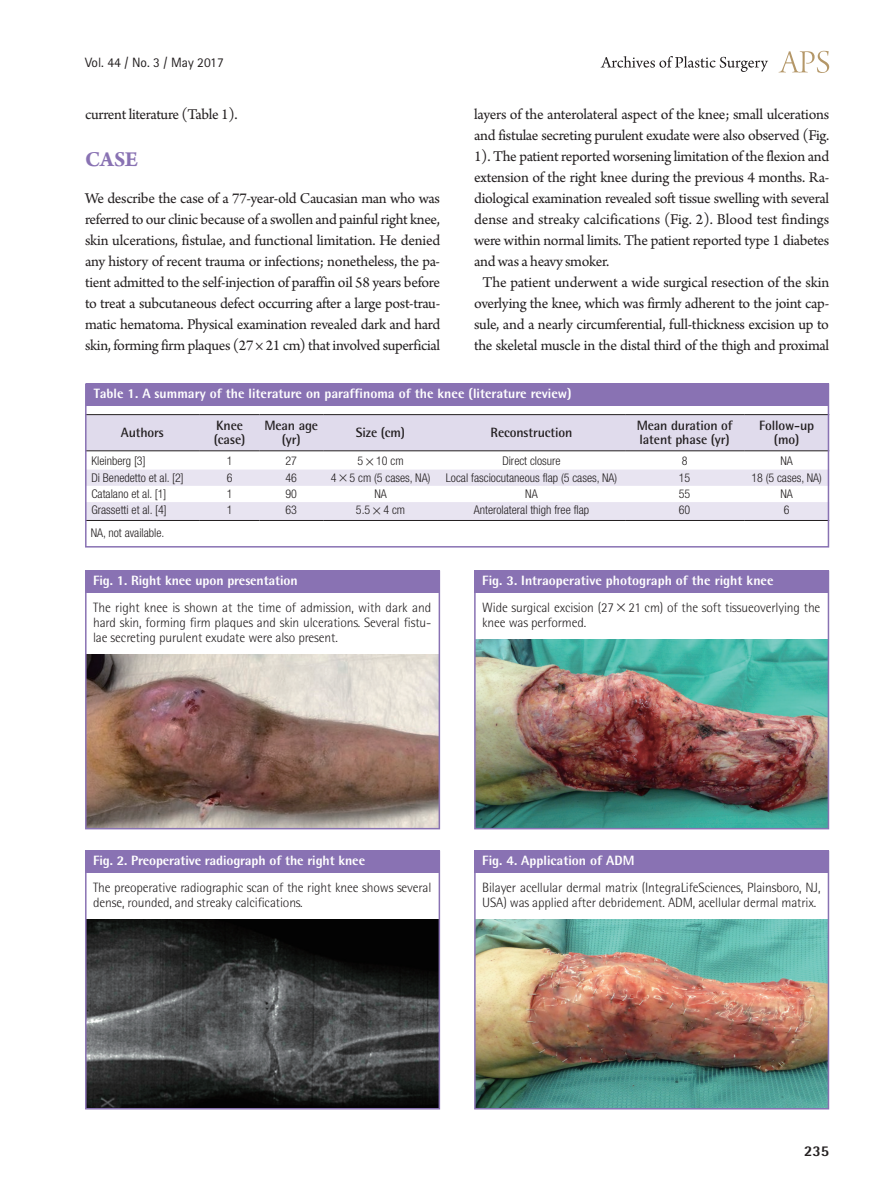
<style>
.page{position:relative;width:893px;height:1191px;background:#fff}
.page>*{position:absolute;margin:0;border:0;box-sizing:border-box;transform-origin:0 0}
.t1{font:700 22.5px "Arno Pro";color:#8972b3}
.t2{font:15.75px/21px "Arno Pro";letter-spacing:-.02em;color:#231f20;text-align:justify}
.t3{font:15.75px "Arno Pro";color:#231f20}
.t4{font:800 15px "Rotis Semi Sans Std";color:#231f20}
.t5{font:300 13.5px/15px "Rotis Semi Sans Std";letter-spacing:-.01em;color:#231f20}
.t6{font:800 13.5px "Rotis Semi Sans Std";color:#fff}
.t7{font:700 13.5px/14.2px "Rotis Semi Sans Std";letter-spacing:-.01em;color:#231f20}
.t8{font:13.5px "Rotis Sans Serif Std";color:#231f20}
.t9{font:300 condensed 12px "Helvetica Neue LT Std";color:#231f20}
.s1{font-family:"Dotum";font-weight:400;font-stretch:normal}
.s2{font-family:"Dotum";font-weight:400}
</style>
<div class="page">
<svg style="left:779px;top:51px;width:50px;height:22px"></svg>
<svg style="left:601px;top:56px;width:167px;height:16px"></svg>
<img style="left:88px;top:654px;width:349px;height:172px">
<div style="left:85px;top:570px;width:354px;height:23px;background:#8972b3"></div>
<div style="left:85px;top:570px;width:355px;height:259px;border:2px solid #8972b3"></div>
<img style="left:88px;top:919px;width:349px;height:187px">
<div style="left:85px;top:850px;width:354px;height:23px;background:#8972b3"></div>
<div style="left:85px;top:850px;width:355px;height:259px;border:2px solid #8972b3"></div>
<svg style="left:88px;top:415px;width:738px;height:105px"></svg>
<hr style="left:85px;top:520px;width:115px;height:1px;background:#231f20">
<hr style="left:200px;top:520px;width:59px;height:1px;background:#231f20">
<hr style="left:259px;top:520px;width:64px;height:1px;background:#231f20">
<hr style="left:323px;top:520px;width:115px;height:1px;background:#231f20">
<hr style="left:438px;top:520px;width:187px;height:1px;background:#231f20">
<hr style="left:625px;top:520px;width:119px;height:1px;background:#231f20">
<hr style="left:744px;top:520px;width:85px;height:1px;background:#231f20">
<hr style="left:85px;top:414px;width:115px;height:1px;background:#231f20">
<hr style="left:200px;top:414px;width:59px;height:1px;background:#231f20">
<hr style="left:259px;top:414px;width:64px;height:1px;background:#231f20">
<hr style="left:323px;top:414px;width:115px;height:1px;background:#231f20">
<hr style="left:438px;top:414px;width:187px;height:1px;background:#231f20">
<hr style="left:625px;top:414px;width:119px;height:1px;background:#231f20">
<hr style="left:744px;top:414px;width:85px;height:1px;background:#231f20">
<hr style="left:85px;top:450px;width:115px;height:1px;background:#231f20">
<hr style="left:200px;top:450px;width:59px;height:1px;background:#231f20">
<hr style="left:259px;top:450px;width:64px;height:1px;background:#231f20">
<hr style="left:323px;top:450px;width:115px;height:1px;background:#231f20">
<hr style="left:438px;top:450px;width:187px;height:1px;background:#231f20">
<hr style="left:625px;top:450px;width:119px;height:1px;background:#231f20">
<hr style="left:744px;top:450px;width:85px;height:1px;background:#231f20">
<div style="left:85px;top:383px;width:744px;height:164px;border:2px solid #8972b3"></div>
<div style="left:86px;top:383px;width:742px;height:23px;background:#8972b3"></div>
<img style="left:477px;top:639px;width:349px;height:187px">
<div style="left:474px;top:570px;width:354px;height:23px;background:#8972b3"></div>
<div style="left:474px;top:570px;width:355px;height:259px;border:2px solid #8972b3"></div>
<img style="left:477px;top:919px;width:349px;height:187px">
<div style="left:474px;top:850px;width:354px;height:23px;background:#8972b3"></div>
<div style="left:474px;top:850px;width:355px;height:259px;border:2px solid #8972b3"></div>
<p class="t8" style="left:85px;top:54px;width:140px">Vol. 44 / No. 3 / May 2017</p>
<p class="t2" style="left:85px;top:105px;width:154px">current literature (Table 1).</p>
<p class="t1" style="left:85px;top:147px;width:54px">CASE</p>
<p class="t2" style="left:85px;top:189px;width:357px">We describe the case of a 77-year-old Caucasian man who was referred to our clinic because of a swollen and painful right knee, skin ulcerations, fistulae, and functional limitation. He denied any history of recent trauma or infections; nonetheless, the pa&shy;tient admitted to the self-injection of paraffin oil 58 years before to treat a subcutaneous defect occurring after a large post-trau&shy;matic hematoma. Physical examination revealed dark and hard skin, forming firm plaques (27 × 21 cm) that involved superficial</p>
<p class="t2" style="left:474px;top:105px;width:357px">layers of the anterolateral aspect of the knee; small ulcerations</p>
<p class="t2" style="left:474px;top:126px;width:357px">and fistulae secreting purulent exudate were also observed (Fig.</p>
<p class="t2" style="left:474px;top:147px;width:357px">1). The patient reported worsening limitation of the flexion and</p>
<p class="t2" style="left:474px;top:168px;width:357px">extension of the right knee during the previous 4 months. Ra-</p>
<p class="t2" style="left:474px;top:189px;width:357px">diological examination revealed soft tissue swelling with several</p>
<p class="t3" style="left:474px;top:210px;width:356px">dense and streaky calcifications (Fig. 2). Blood test findings</p>
<p class="t2" style="left:474px;top:231px;width:357px">were within normal limits. The patient reported type 1 diabetes</p>
<p class="t2" style="left:474px;top:252px;width:137px">and was a heavy smoker.</p>
<p class="t2" style="left:483px;top:273px;width:348px">The patient underwent a wide surgical resection of the skin</p>
<p class="t2" style="left:474px;top:294px;width:357px">overlying the knee, which was firmly adherent to the joint cap-</p>
<p class="t2" style="left:474px;top:315px;width:356px">sule, and a nearly circumferential, full-thickness excision up to</p>
<p class="t2" style="left:474px;top:336px;width:357px">the skeletal muscle in the distal third of the thigh and proximal</p>
<p class="t6" style="left:94px;top:385px;width:479px">Table 1. A summary of the literature on paraffinoma of the knee (literature review)</p>
<p class="t7" style="left:121px;top:425px;width:45px">Authors</p>
<p class="t7" style="left:214px;top:418px;width:33px">Knee (case)</p>
<p class="t7" style="left:264px;top:418px;width:55px;text-align:center">Mean age (yr)</p>
<p class="t7" style="left:356px;top:425px;width:51px">Size (cm)</p>
<p class="t7" style="left:491px;top:425px;width:83px">Reconstruction</p>
<p class="t7" style="left:637px;top:418px;width:97px">Mean duration of latent phase (yr)</p>
<p class="t7" style="left:759px;top:418px;width:57px;text-align:center">Follow-up (mo)</p>
<p class="t9" style="left:91px;top:454px;width:56px">Kleinberg [3]</p>
<p class="t9" style="left:227px;top:454px;width:7px">1</p>
<p class="t9" style="left:286px;top:454px;width:13px">27</p>
<p class="t9" style="left:357px;top:454px;width:48px">5<span class="s1">×</span>10 cm</p>
<p class="t9" style="left:502px;top:454px;width:60px">Direct closure</p>
<p class="t9" style="left:682px;top:454px;width:7px">8</p>
<p class="t9" style="left:780px;top:454px;width:14px">NA</p>
<p class="t9" style="left:91px;top:470px;width:94px">Di Benedetto et al. [2]</p>
<p class="t9" style="left:227px;top:470px;width:7px">6</p>
<p class="t9" style="left:285px;top:470px;width:13px">46</p>
<p class="t9" style="left:331px;top:470px;width:101px">4<span class="s1">×</span>5 cm (5 cases, NA)</p>
<p class="t9" style="left:446px;top:470px;width:173px">Local fasciocutaneous flap (5 cases, NA)</p>
<p class="t9" style="left:679px;top:470px;width:13px">15</p>
<p class="t9" style="left:751px;top:470px;width:72px">18 (5 cases, NA)</p>
<p class="t9" style="left:91px;top:487px;width:77px">Catalano et al. [1]</p>
<p class="t9" style="left:227px;top:487px;width:7px">1</p>
<p class="t9" style="left:285px;top:487px;width:13px">90</p>
<p class="t9" style="left:374px;top:487px;width:14px">NA</p>
<p class="t9" style="left:525px;top:487px;width:14px">NA</p>
<p class="t9" style="left:679px;top:487px;width:13px">55</p>
<p class="t9" style="left:780px;top:487px;width:14px">NA</p>
<p class="t9" style="left:91px;top:503px;width:77px">Grassetti et al. [4]</p>
<p class="t9" style="left:227px;top:503px;width:7px">1</p>
<p class="t9" style="left:285px;top:503px;width:13px">63</p>
<p class="t9" style="left:356px;top:503px;width:51px">5.5<span class="s1">×</span>4 cm</p>
<p class="t9" style="left:474px;top:503px;width:117px">Anterolateral thigh free flap</p>
<p class="t9" style="left:679px;top:503px;width:13px">60</p>
<p class="t9" style="left:784px;top:503px;width:7px">6</p>
<p class="t9" style="left:91px;top:526px;width:75px">NA, not available.</p>
<p class="t6" style="left:93px;top:572px;width:206px">Fig. 1. Right knee upon presentation</p>
<p class="t5" style="left:93px;top:600px;width:340px;text-align:justify">The right knee is shown at the time of admission, with dark and hard skin, forming firm plaques and skin ulcerations. Several fistu&shy;lae secreting purulent exudate were also present.</p>
<p class="t6" style="left:482px;top:572px;width:293px">Fig. 3. Intraoperative photograph of the right knee</p>
<p class="t5" style="left:482px;top:600px;width:340px">Wide surgical excision (27<span class="s2">×</span>21 cm) of the soft tissueoverlying the knee was performed.</p>
<p class="t6" style="left:93px;top:852px;width:274px">Fig. 2. Preoperative radiograph of the right knee</p>
<p class="t5" style="left:93px;top:880px;width:340px">The preoperative radiographic scan of the right knee shows several dense, rounded, and streaky calcifications.</p>
<p class="t6" style="left:482px;top:852px;width:154px">Fig. 4. Application of ADM</p>
<p class="t5" style="left:482px;top:880px;width:340px">Bilayer acellular dermal matrix (IntegraLifeSciences, Plainsboro, NJ,<br>USA) was applied after debridement. ADM, acellular dermal matrix.</p>
<p class="t4" style="left:804px;top:1141px;width:27px">235</p>
</div>
